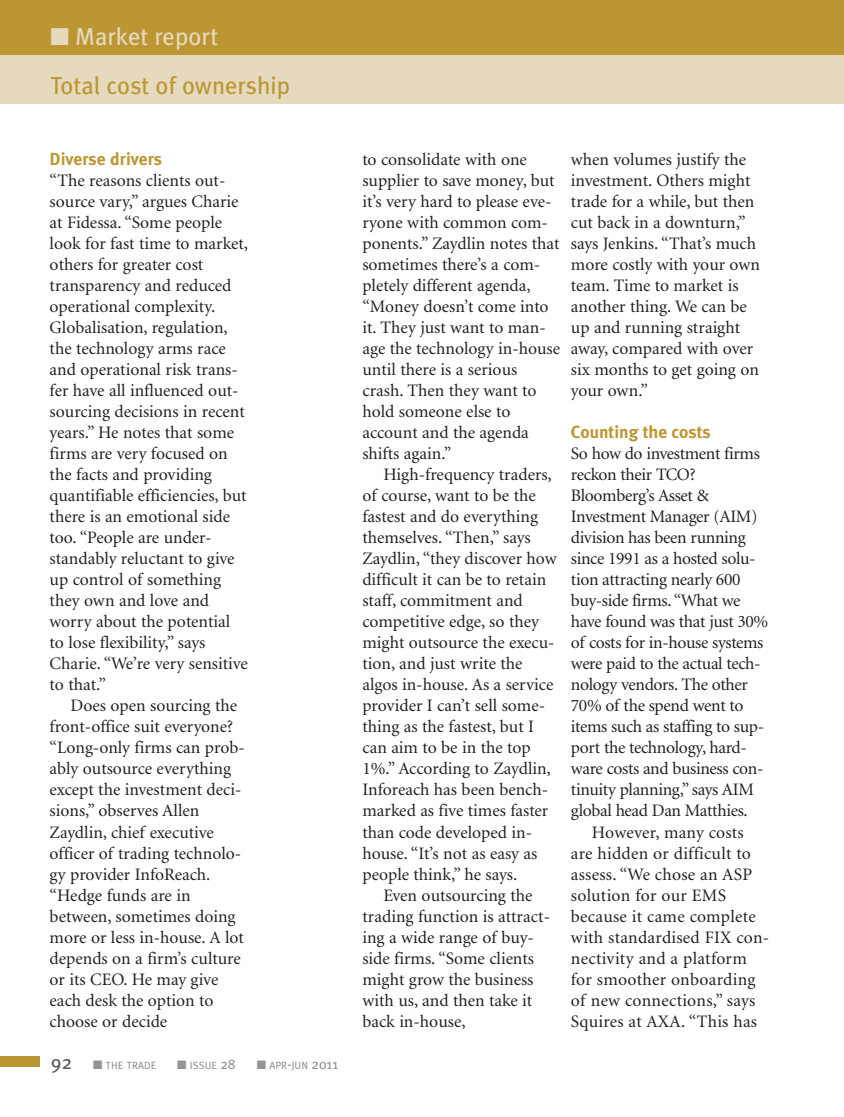
<style>
.page{position:relative;width:844px;height:1117px;background:#fff}
.page>*{position:absolute;margin:0;border:0;box-sizing:border-box;transform-origin:0 0}
.t1{font:24.5px "Meta Plus";color:#bb9632}
.t2{font:24.5px "Meta Plus";color:#e6dabe}
.t3{font:17.5px/21px "Minion";color:#231f20}
.t4{font:17.5px/21px "Minion";letter-spacing:-.02em;color:#231f20}
.t5{font:700 17.5px "Meta Plus";color:#bb9632}
.t6{font:10.5px "Meta Plus";color:#939598}
.s1{font-size:19.25px;color:#57585a}
.s2{font-size:14px}
</style>
<div class="page">
<div style="left:0;top:1055px;width:40px;height:11px;background:#bb9632"></div>
<div style="left:0;top:45px;width:843px;height:59px;background:#e6dabe"></div>
<div style="left:0;top:0;width:843px;height:55px;background:#bb9632"></div>
<h1 class="t2" style="left:50px;top:22px;width:169px">■ Market report</h1>
<h1 class="t1" style="left:50px;top:72px;width:241px">Total cost of ownership</h1>
<p class="t5" style="left:50px;top:149px;width:114px">Diverse drivers</p>
<p class="t3" style="left:50px;top:170px;width:200px">“The reasons clients out&shy;source vary,” argues Charie at Fidessa. “Some people look for fast time to market, others for greater cost transparency and reduced operational complexity.<br>Globalisation, regulation, the technology arms race and operational risk trans&shy;fer have all influenced out&shy;sourcing decisions in recent years.” He notes that some firms are very focused on the facts and providing quantifiable efficiencies, but there is an emotional side too. “People are under&shy;standably reluctant to give up control of something they own and love and worry about the potential to lose flexibility,” says<br>Charie. “We’re very sensitive to that.”</p>
<p class="t3" style="left:50px;top:695px;width:196px;text-indent:21px">Does open sourcing the front-office suit everyone? “Long-only firms can prob&shy;ably outsource everything except the investment deci&shy;sions,” observes Allen<br>Zaydlin, chief executive officer of trading technolo&shy;gy provider InfoReach. “Hedge funds are in between, sometimes doing more or less in-house. A lot depends on a firm’s culture or its CEO. He may give each desk the option to choose or decide</p>
<p class="t6" style="left:51px;top:1058px;width:106px"><span class="s1">92</span> ■ THE TRADE</p>
<p class="t6" style="left:177px;top:1058px;width:60px">■ ISSUE <span class="s2">28</span></p>
<p class="t6" style="left:256px;top:1058px;width:83px">■ APR<span class="s2">-</span>JUN <span class="s2">2011</span></p>
<p class="t3" style="left:362px;top:149px;width:199px">to consolidate with one supplier to save money, but it’s very hard to please eve&shy;ryone with common com&shy;ponents.” Zaydlin notes that sometimes there’s a com&shy;pletely different agenda, “Money doesn’t come into it. They just want to man&shy;age the technology in-house until there is a serious crash. Then they want to hold someone else to account and the agenda shifts again.”</p>
<p class="t3" style="left:362px;top:464px;width:196px;text-indent:21px">High-frequency traders, of course, want to be the fastest and do everything themselves. “Then,” says<br>Zaydlin, “they discover how difficult it can be to retain staff, commitment and competitive edge, so they might outsource the execu&shy;tion, and just write the algos in-house. As a service provider I can’t sell some&shy;thing as the fastest, but I can aim to be in the top<br>1%.” According to Zaydlin,<br>Inforeach has been bench&shy;marked as five times faster than code developed in&shy;house. “It’s not as easy as people think,” he says.</p>
<p class="t3" style="left:362px;top:884px;width:189px;text-indent:21px">Even outsourcing the trading function is attract&shy;ing a wide range of buy&shy;side firms. “Some clients might grow the business with us, and then take it back in-house,</p>
<p class="t3" style="left:570px;top:149px;width:191px">when volumes justify the investment. Others might trade for a while, but then cut back in a downturn,” says Jenkins. “That’s much more costly with your own team. Time to market is another thing. We can be up and running straight away, compared with over six months to get going on your own.”</p>
<p class="t5" style="left:570px;top:422px;width:141px">Counting the costs</p>
<p class="t4" style="left:570px;top:443px;width:199px">So how do investment firms reckon their TCO?<br>Bloomberg’s Asset &amp;<br>Investment Manager (AIM) division has been running since 1991 as a hosted solu&shy;tion attracting nearly 600 buy-side firms. “What we have found was that just 30% of costs for in-house systems were paid to the actual tech&shy;nology vendors. The other<br>70% of the spend went to items such as staffing to sup&shy;port the technology, hard&shy;ware costs and business con&shy;tinuity planning,” says AIM global head Dan Matthies.</p>
<p class="t3" style="left:570px;top:821px;width:200px;text-indent:21px">However, many costs are hidden or difficult to assess. “We chose an ASP solution for our EMS because it came complete with standardised FIX con&shy;nectivity and a platform for smoother onboarding of new connections,” says<br>Squires at AXA. “This has</p>
</div>
